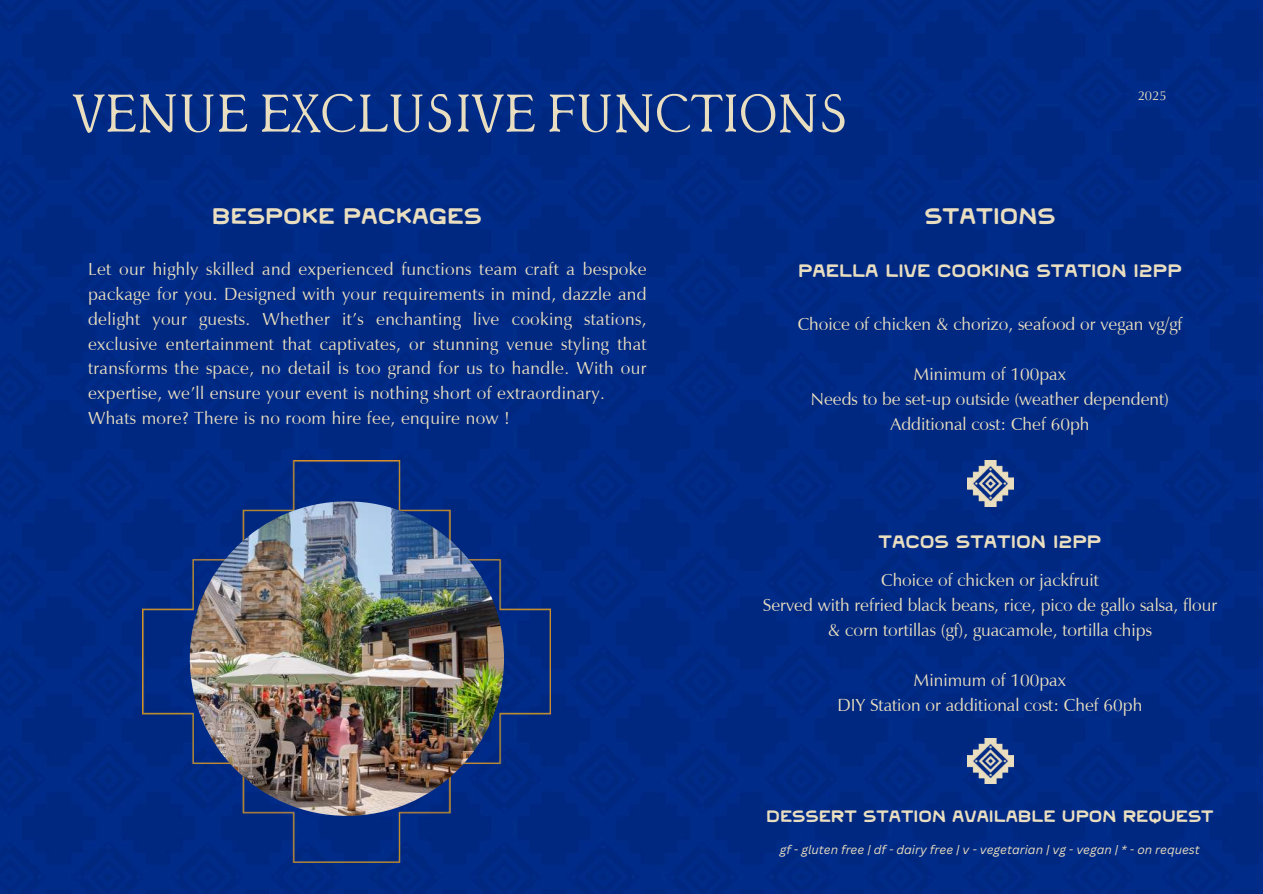
<style>
.page{position:relative;width:1263px;height:894px;background:#fff}
.page>*{position:absolute;margin:0;border:0;box-sizing:border-box;transform-origin:0 0}
.t1{font:52.5px "GOMM";color:#eadec0}
.t2{font:22.5px "Paix";color:#eadec0}
.t3{font:18px/24.8px "Vera Humana 95";letter-spacing:.02em;color:#eadec0}
.t4{font:18px/25px "Vera Humana 95";color:#eadec0;text-align:center}
.t5{font:18px "Paix";letter-spacing:.215em;color:#eadec0}
.t6{font:16.5px "Paix";letter-spacing:.225em;color:#eadec0}
.t7{font:13.5px "Vera Humana 95";color:#eadec0}
.t8{font:italic 12px "Canva Sans";color:#eadec0}
</style>
<div class="page">
<div style="left:0;top:0;width:1263px;height:893px;background:#002883"></div>
<div style="left:142px;top:461px;width:409px;height:401px;background:#002983"></div>
<img style="left:967px;top:461px;width:46px;height:45px">
<img style="left:967px;top:738px;width:46px;height:45px">
<img style="left:190px;top:501px;width:314px;height:314px;border-radius:50%">
<h1 class="t1" style="left:73px;top:89px;width:778px">VENUE EXCLUSIVE FUNCTIONS</h1>
<p class="t7" style="left:1138px;top:90px;width:30px">2025</p>
<p class="t2" style="left:212px;top:207px;width:271px">BESPOKE PACKAGES</p>
<p class="t2" style="left:925px;top:207px;width:132px">STATIONS</p>
<p class="t3" style="left:88px;top:258px;width:560px">Let our highly skilled and experienced functions team craft a bespoke package for you. Designed with your requirements in mind, dazzle and delight your guests. Whether it’s enchanting live cooking stations, exclusive entertainment that captivates, or stunning venue styling that transforms the space, no detail is too grand for us to handle. With our expertise, we’ll ensure your event is nothing short of extraordinary.<br>Whats more? There is no room hire fee, enquire now !</p>
<p class="t5" style="left:798px;top:263px;width:380px">PAELLA LIVE COOKING STATION 12PP</p>
<p class="t4" style="left:798px;top:313px;width:386px">Choice of chicken &amp; chorizo, seafood or vegan vg/gf</p>
<p class="t4" style="left:811px;top:363px;width:360px">Minimum of 100pax<br>Needs to be set-up outside (weather dependent)<br>Additional cost: Chef 60ph</p>
<p class="t5" style="left:879px;top:534px;width:219px">TACOS STATION 12PP</p>
<p class="t4" style="left:763px;top:569px;width:456px">Choice of chicken or jackfruit<br>Served with refried black beans, rice, pico de gallo salsa, flour &amp; corn tortillas (gf), guacamole, tortilla chips</p>
<p class="t4" style="left:838px;top:669px;width:306px">Minimum of 100pax<br>DIY Station or additional cost: Chef 60ph</p>
<p class="t6" style="left:766px;top:809px;width:445px">DESSERT STATION AVAILABLE UPON REQUEST</p>
<p class="t8" style="left:780px;top:840px;width:421px">gf - gluten free | df - dairy free | v - vegetarian | vg - vegan | * - on request</p>
</div>
